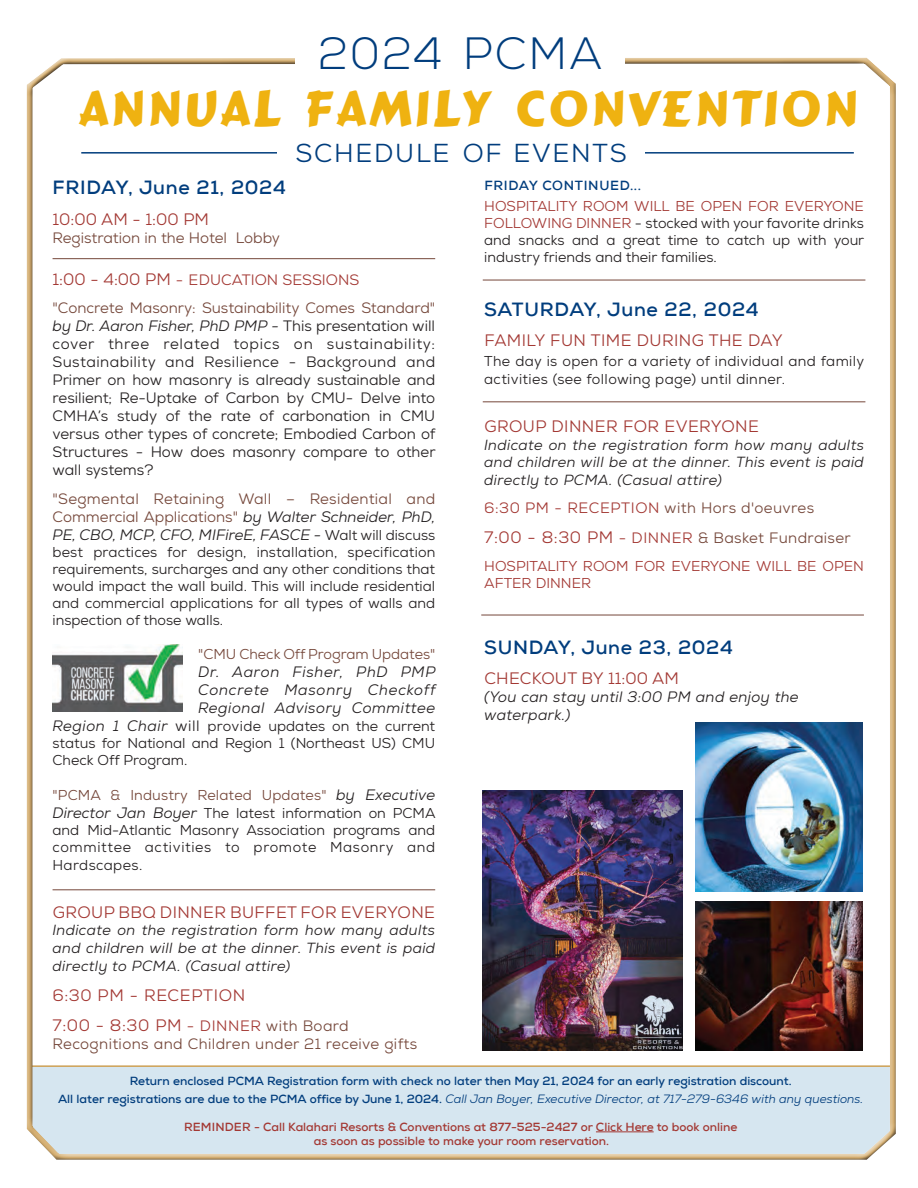
<style>
.page{position:relative;width:918px;height:1188px;background:#fff}
.page>*{position:absolute;margin:0;border:0;box-sizing:border-box;transform-origin:0 0}
.t1{font:49.5px "Signboard";letter-spacing:.06em;color:#efb211}
.t2{font:300 45px "Nexa";letter-spacing:.04em;color:#013d7d}
.t3{font:25.8px "Nexa";letter-spacing:.065em;color:#013d7d}
.t4{font:700 19.5px "Nexa";letter-spacing:.035em;color:#013d7d}
.t5{font:16.5px "Nexa";letter-spacing:.025em;color:#a33833}
.t6{font:16.5px/30.3px "Nexa";color:#a33833}
.t7{font:15px/18px "Nexa";color:#231f20;text-align:justify}
.t8{font:15px/18px "Nexa";color:#75473a}
.t9{font:italic 15px/18px "Nexa";letter-spacing:.03em;color:#231f20;text-align:justify}
.t10{font:15px/30.3px "Nexa";letter-spacing:.025em;color:#75473a}
.t11{font:italic 14.7px/17.5px "Nexa";letter-spacing:.025em;color:#231f20;text-align:justify}
.t12{font:14.25px/17.1px "Nexa";color:#231f20;text-align:justify}
.t13{font:14.25px/18px "Nexa";letter-spacing:.025em;color:#231f20}
.t14{font:14.25px/17.1px "Nexa";color:#a33833}
.t15{font:14.25px "Nexa";color:#75473a}
.t16{font:700 13.5px "Nexa";letter-spacing:.05em;color:#013d7d}
.t17{font:700 12px/18px "Nexa";color:#013d7d;text-align:center}
.t18{font:700 12px/14.4px "Nexa";color:#a33833;text-align:center}
.s1{font-size:16.5px;color:#a33833}
.s2{color:#a33833}
.s3{font-style:italic}
.s4{font-style:italic;color:#231f20}
.s5{font-size:14.25px;color:#231f20}
.s6{font-style:italic;font-size:15px}
.s7{font-size:15px}
.s8{color:#75473a}
.s9{font-style:inherit}
.s10{font-size:15px;color:#75473a}
.s11{font-weight:400;font-style:italic}
</style>
<div class="page">
<div style="left:25px;top:61px;width:873px;height:1099px;background:#231f20;opacity:.75"></div>
<div style="left:295px;top:24px;width:329px;height:60px;background:#fff"></div>
<hr style="left:81px;top:152px;width:773px;height:2px;background:#013d7d">
<div style="left:278px;top:134px;width:367px;height:46px;background:#fff"></div>
<hr style="left:481px;top:615px;width:383px;height:1px;background:#75473a">
<hr style="left:53px;top:258px;width:382px;height:1px;background:#75473a">
<hr style="left:483px;top:401px;width:382px;height:1px;background:#75473a">
<hr style="left:483px;top:280px;width:382px;height:1px;background:#75473a">
<hr style="left:53px;top:889px;width:382px;height:1px;background:#75473a">
<img style="left:53px;top:644px;width:130px;height:68px">
<img style="left:483px;top:791px;width:200px;height:259px">
<img style="left:696px;top:902px;width:166px;height:149px">
<img style="left:696px;top:723px;width:166px;height:169px">
<h2 class="t2" style="left:318px;top:27px;width:286px">2024 PCMA</h2>
<h1 class="t1" style="left:79px;top:78px;width:781px">ANNUAL FAMILY CONVENTION</h1>
<h3 class="t3" style="left:295px;top:137px;width:333px">SCHEDULE OF EVENTS</h3>
<h3 class="t4" style="left:53px;top:175px;width:235px">FRIDAY, June 21, 2024</h3>
<p class="t5" style="left:53px;top:208px;width:158px">10:00 AM - 1:00 PM</p>
<p class="t8" style="left:53px;top:228px;width:229px">Registration in the Hotel Lobby</p>
<p class="t8" style="left:53px;top:266px;width:384px;line-height:28.5px"><span class="s1">1:00 - 4:00 PM</span> <span class="s2">- EDUCATION SESSIONS<br></span>"Concrete Masonry: Sustainability Comes Standard"</p>
<p class="t7" style="left:53px;top:317px;width:385px"><span class="s3">by Dr. Aaron Fisher, PhD PMP -</span> This presentation will cover three related topics on sustainability:<br>Sustainability and Resilience - Background and Primer on how masonry is already sustainable and resilient; Re-Uptake of Carbon by CMU- Delve into CMHA’s study of the rate of carbonation in CMU versus other types of concrete; Embodied Carbon of Structures - How does masonry compare to other wall systems?</p>
<p class="t8" style="left:53px;top:490px;width:384px;text-align:justify">"Segmental Retaining Wall – Residential and Commercial Applications" <span class="s4">by Walter Schneider, PhD, PE, CBO, MCP, CFO, MIFireE, FASCE -</span> <span class="s5">Walt will discuss</span></p>
<p class="t12" style="left:53px;top:544px;width:384px">best practices for design, installation, specification requirements, surcharges and any other conditions that would impact the wall build. This will include residential and commercial applications for all types of walls and inspection of those walls.</p>
<p class="t15" style="left:198px;top:645px;width:239px">"CMU Check Off Program Updates"</p>
<p class="t9" style="left:198px;top:663px;width:239px">Dr. Aaron Fisher, PhD PMP Concrete Masonry Checkoff Regional Advisory Committee</p>
<p class="t12" style="left:53px;top:718px;width:384px"><span class="s6">Region 1 Chair</span> <span class="s7">will</span> provide updates on the current status for National and Region 1 (Northeast US) CMU Check Off Program.</p>
<p class="t12" style="left:53px;top:787px;width:385px"><span class="s8">"PCMA &amp; Industry Related Updates"</span> <span class="s6">by Executive Director Jan Boyer</span> The latest information on PCMA and Mid-Atlantic Masonry Association programs and committee activities to promote Masonry and Hardscapes.</p>
<p class="t5" style="left:53px;top:902px;width:384px">GROUP BBQ DINNER BUFFET FOR EVERYONE</p>
<p class="t11" style="left:53px;top:922px;width:384px">Indicate on the registration form how many adults and children will be at the dinner. This event is paid directly to PCMA. (Casual attire)</p>
<p class="t6" style="left:53px;top:980px;width:298px">6:30 PM <span class="s9">- RECEPTION<br></span>7:00 - 8:30 PM <span class="s7">- DINNER</span> <span class="s10">with Board</span></p>
<p class="t10" style="left:53px;top:1029px;width:366px">Recognitions and Children under 21 receive gifts</p>
<p class="t16" style="left:484px;top:176px;width:158px">FRIDAY CONTINUED...</p>
<p class="t12" style="left:484px;top:197px;width:381px"><span class="s2">HOSPITALITY ROOM WILL BE OPEN FOR EVERYONE FOLLOWING DINNER</span> - stocked with your favorite drinks and snacks and a great time to catch up with your industry friends and their families.</p>
<h3 class="t4" style="left:484px;top:297px;width:276px">SATURDAY, June 22, 2024</h3>
<p class="t5" style="left:484px;top:330px;width:300px">FAMILY FUN TIME DURING THE DAY</p>
<p class="t13" style="left:484px;top:352px;width:382px">The day is open for a variety of individual and family activities (see following page) until dinner.</p>
<p class="t5" style="left:484px;top:416px;width:276px">GROUP DINNER FOR EVERYONE</p>
<p class="t11" style="left:484px;top:436px;width:381px">Indicate on the registration form how many adults and children will be at the dinner. This event is paid directly to PCMA. (Casual attire)</p>
<p class="t10" style="left:484px;top:493px;width:368px"><span class="s2">6:30 PM</span> <span class="s2">- RECEPTION</span> with Hors d'oeuvres<br><span class="s1">7:00 - 8:30 PM</span> <span class="s2">- DINNER</span> &amp; Basket Fundraiser</p>
<p class="t14" style="left:484px;top:558px;width:381px">HOSPITALITY ROOM FOR EVERYONE WILL BE OPEN<br>AFTER DINNER</p>
<h3 class="t4" style="left:484px;top:634px;width:250px">SUNDAY, June 23, 2024</h3>
<p class="t5" style="left:484px;top:668px;width:196px">CHECKOUT BY <span class="s9">11:00 AM</span></p>
<p class="t9" style="left:484px;top:688px;width:316px">(You can stay until 3:00 PM and enjoy the waterpark.)</p>
<p class="t17" style="left:58px;top:1072px;width:807px">Return enclosed PCMA Registration form with check no later then May 21, 2024 for an early registration discount.<br>All later registrations are due to the PCMA office by June 1, 2024. <span class="s11">Call Jan Boyer, Executive Director, at 717-279-6346 with any questions.</span></p>
<p class="t18" style="left:184px;top:1120px;width:555px">REMINDER - Call Kalahari Resorts &amp; Conventions at 877-525-2427 or Click Here to book online as soon as possible to make your room reservation.</p>
</div>
